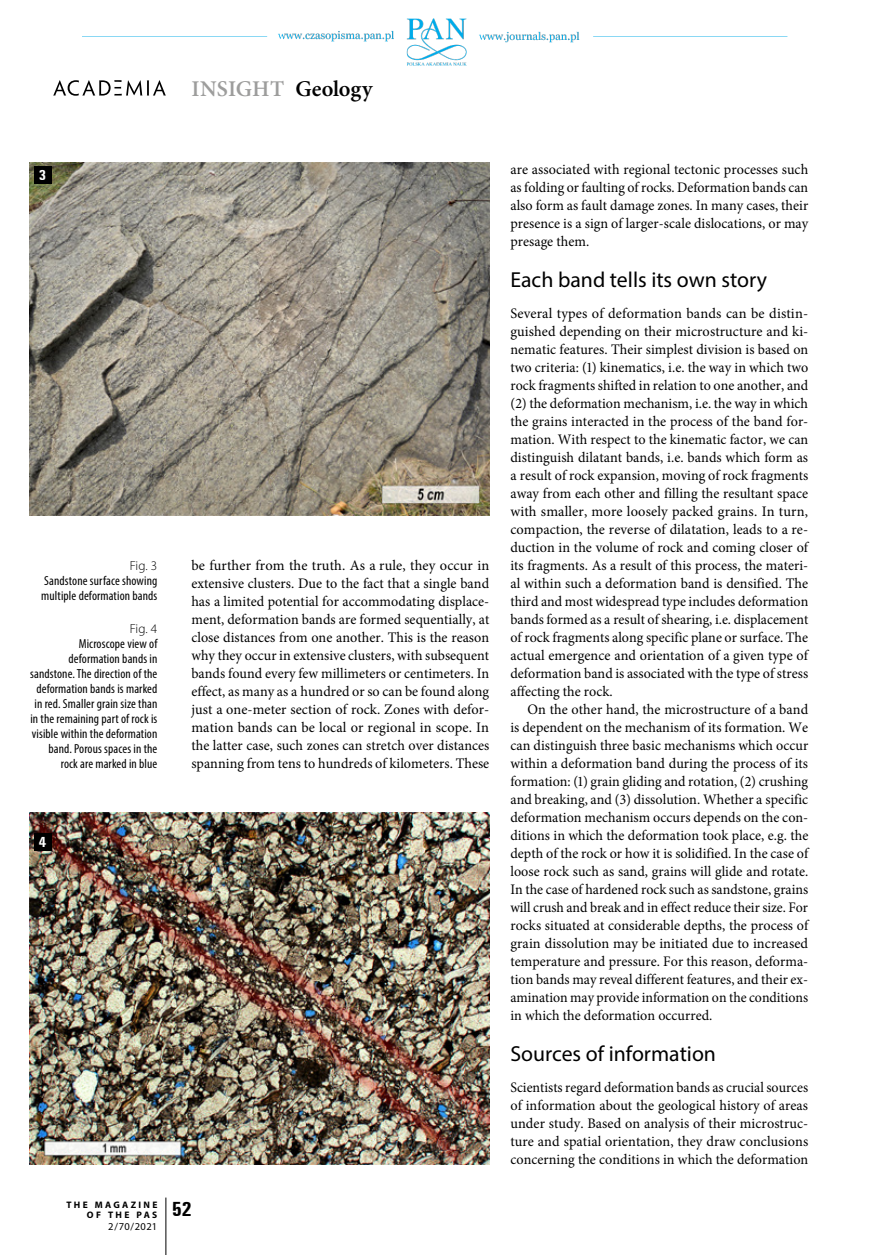
<style>
.page{position:relative;width:872px;height:1255px;background:#fff}
.page>*{position:absolute;margin:0;border:0;box-sizing:border-box;transform-origin:0 0}
.t1{font:600 22.5px "Minion Pro";color:#9d9d9c}
.t2{font:21.75px "Myriad Pro";color:#000}
.t3{font:700 condensed 21px "Unitus TEE";color:#000}
.t4{font:700 condensed 15px "Unitus TEE";color:#fff}
.t5{font:14.55px/18px "Minion Pro";letter-spacing:.005em;color:#000;text-align:justify}
.t6{font:14.55px/18px "Minion Pro";letter-spacing:.005em;color:#000;text-align:justify;scale:.96 1}
.t7{font:condensed 13.2px/15px "Myriad Pro";letter-spacing:.01em;color:#000;text-align:right}
.t8{font:300 13.2px "Myriad Pro";letter-spacing:-.005em;color:#000}
.t9{font:10.5px "Myriad Pro";color:#000}
.t10{font:700 9.45px/10.5px "Myriad Pro";letter-spacing:.245em;color:#000;text-align:right}
.s1{color:#000}
</style>
<div class="page">
<img style="left:82px;top:18px;width:706px;height:48px">
<hr style="left:166px;top:1197px;width:1px;height:57px;background:#000">
<img style="left:30px;top:812px;width:459px;height:351px">
<img style="left:30px;top:163px;width:459px;height:352px">
<div style="left:34px;top:167px;width:17px;height:17px;background:#000"></div>
<div style="left:34px;top:833px;width:17px;height:17px;background:#000"></div>
<svg style="left:53px;top:80px;width:113px;height:16px"></svg>
<h1 class="t1" style="left:191px;top:73px;width:182px">INSIGHT <span class="s1">Geology</span></h1>
<p class="t4" style="left:39px;top:167px;width:9px">3</p>
<p class="t8" style="left:130px;top:557px;width:29px">Fig. 3</p>
<p class="t7" style="left:41px;top:572px;width:118px;text-align:left">Sandstone surface showing multiple deformation bands</p>
<p class="t8" style="left:130px;top:620px;width:29px">Fig. 4</p>
<p class="t7" style="left:30px;top:635px;width:129px">Microscope view of deformation bands in sandstone. The direction of the deformation bands is marked in red. Smaller grain size than in the remaining part of rock is visible within the deformation band. Porous spaces in the rock are marked in blue</p>
<p class="t4" style="left:39px;top:833px;width:9px">4</p>
<p class="t5" style="left:191px;top:556px;width:299px">be further from the truth. As a rule, they occur in extensive clusters. Due to the fact that a single band has a limited potential for accommodating displace&shy;ment, deformation bands are formed sequentially, at close distances from one another. This is the reason why they occur in extensive clusters, with subsequent bands found every few millimeters or centimeters. In effect, as many as a hundred or so can be found along just a one-meter section of rock. Zones with defor&shy;mation bands can be local or regional in scope. In the latter case, such zones can stretch over distances spanning from tens to hundreds of kilometers. These</p>
<p class="t10" style="left:67px;top:1198px;width:92px">THE MAGAZINE<br>OF THE PAS</p>
<p class="t9" style="left:108px;top:1220px;width:51px">2/70/2021</p>
<h3 class="t3" style="left:172px;top:1196px;width:21px">52</h3>
<p class="t5" style="left:510px;top:160px;width:299px">are associated with regional tectonic processes such as folding or faulting of rocks. Deformation bands can also form as fault damage zones. In many cases, their presence is a sign of larger-scale dislocations, or may presage them.</p>
<h2 class="t2" style="left:510px;top:266px;width:258px">Each band tells its own story</h2>
<p class="t5" style="left:510px;top:304px;width:299px">Several types of deformation bands can be distin&shy;guished depending on their microstructure and ki&shy;nematic features. Their simplest division is based on two criteria: (1) kinematics, i.e. the way in which two rock fragments shifted in relation to one another, and (2) the deformation mechanism, i.e. the way in which the grains interacted in the process of the band for&shy;mation. With respect to the kinematic factor, we can distinguish dilatant bands, i.e. bands which form as a result of rock expansion, moving of rock fragments away from each other and filling the resultant space with smaller, more loosely packed grains. In turn, compaction, the reverse of dilatation, leads to a re&shy;duction in the volume of rock and coming closer of its fragments. As a result of this process, the materi&shy;al within such a deformation band is densified. The third and most widespread type includes deformation bands formed as a result of shearing, i.e. displacement of rock fragments along specific plane or surface. The actual emergence and orientation of a given type of deformation band is associated with the type of stress affecting the rock.</p>
<p class="t5" style="left:510px;top:700px;width:299px;text-indent:17px">On the other hand, the microstructure of a band is dependent on the mechanism of its formation. We can distinguish three basic mechanisms which occur within a deformation band during the process of its formation: (1) grain gliding and rotation, (2) crushing and breaking, and (3) dissolution. Whether a specific deformation mechanism occurs depends on the con&shy;ditions in which the deformation took place, e.g. the depth of the rock or how it is solidified. In the case of loose rock such as sand, grains will glide and rotate.<br>In the case of hardened rock such as sandstone, grains will crush and break and in effect reduce their size. For rocks situated at considerable depths, the process of grain dissolution may be initiated due to increased temperature and pressure. For this reason, deforma&shy;tion bands may reveal different features, and their ex&shy;amination may provide information on the conditions in which the deformation occurred.</p>
<h2 class="t2" style="left:510px;top:1040px;width:207px">Sources of information</h2>
<p class="t6" style="left:510px;top:1078px;width:312px">Scientists regard deformation bands as crucial sources of information about the geological history of areas under study. Based on analysis of their microstruc&shy;ture and spatial orientation, they draw conclusions concerning the conditions in which the deformation</p>
</div>
